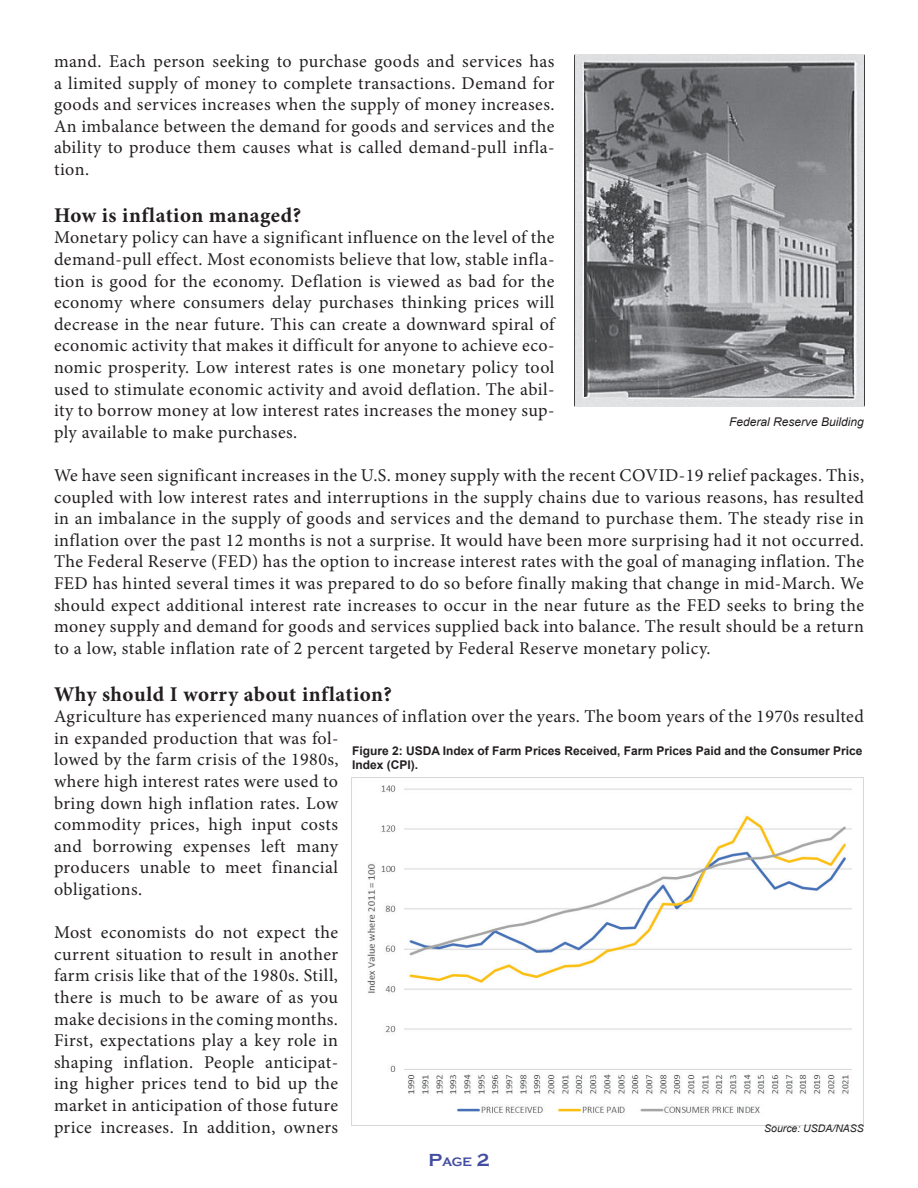
<style>
.page{position:relative;width:918px;height:1188px;background:#fff}
.page>*{position:absolute;margin:0;border:0;box-sizing:border-box;transform-origin:0 0}
.t1{font:700 21px "Minion Pro";letter-spacing:.025em;color:#231f20}
.t2{font:18px/21.6px "Minion Pro";letter-spacing:.025em;color:#231f20;text-align:justify}
.t3{font:700 12.6px "Copperplate Gothic";color:#434da0}
.t4{font:700 12px/14.4px "Arial";color:#231f20}
.t5{font:italic 12px "Arial";color:#231f20}
.t6{font:italic 10.5px "Arial";color:#231f20}
.s1{font-size:18px}
</style>
<div class="page">
<img style="left:352px;top:777px;width:512px;height:349px">
<img style="left:575px;top:54px;width:290px;height:353px">
<p class="t2" style="left:54px;top:51px;width:502px">mand. Each person seeking to purchase goods and services has a limited supply of money to complete transactions. Demand for goods and services increases when the supply of money increases.<br>An imbalance between the demand for goods and services and the ability to produce them causes what is called demand-pull infla&shy;tion.</p>
<p class="t1" style="left:54px;top:200px;width:249px">How is inflation managed?</p>
<p class="t2" style="left:54px;top:227px;width:502px">Monetary policy can have a significant influence on the level of the demand-pull effect. Most economists believe that low, stable infla&shy;tion is good for the economy. Deflation is viewed as bad for the economy where consumers delay purchases thinking prices will decrease in the near future. This can create a downward spiral of economic activity that makes it difficult for anyone to achieve eco&shy;nomic prosperity. Low interest rates is one monetary policy tool used to stimulate economic activity and avoid deflation. The abil&shy;ity to borrow money at low interest rates increases the money sup&shy;ply available to make purchases.</p>
<p class="t2" style="left:54px;top:465px;width:812px">We have seen significant increases in the U.S. money supply with the recent COVID-19 relief packages. This, coupled with low interest rates and interruptions in the supply chains due to various reasons, has resulted in an imbalance in the supply of goods and services and the demand to purchase them. The steady rise in inflation over the past 12 months is not a surprise. It would have been more surprising had it not occurred.<br>The Federal Reserve (FED) has the option to increase interest rates with the goal of managing inflation. The FED has hinted several times it was prepared to do so before finally making that change in mid-March. We should expect additional interest rate increases to occur in the near future as the FED seeks to bring the money supply and demand for goods and services supplied back into balance. The result should be a return to a low, stable inflation rate of 2 percent targeted by Federal Reserve monetary policy.</p>
<p class="t1" style="left:54px;top:679px;width:339px">Why should I worry about inflation?</p>
<p class="t2" style="left:54px;top:706px;width:812px;text-align:left">Agriculture has experienced many nuances of inflation over the years. The boom years of the 1970s resulted in expanded production that was fol-<br>lowed by the farm crisis of the 1980s,<br>where high interest rates were used to<br>bring down high inflation rates. Low<br>commodity prices, high input costs<br>and borrowing expenses left many<br>producers unable to meet financial<br>obligations.</p>
<p class="t2" style="left:54px;top:922px;width:286px">Most economists do not expect the current situation to result in another farm crisis like that of the 1980s. Still, there is much to be aware of as you make decisions in the coming months.<br>First, expectations play a key role in shaping inflation. People anticipat&shy;ing higher prices tend to bid up the market in anticipation of those future price increases. In addition, owners</p>
<p class="t3" style="left:428px;top:1155px;width:63px"><span class="s1">P</span>age <span class="s1">2</span></p>
<p class="t5" style="left:729px;top:414px;width:136px">Federal Reserve Building</p>
<p class="t4" style="left:352px;top:744px;width:512px">Figure 2: USDA Index of Farm Prices Received, Farm Prices Paid and the Consumer Price<br>Index (CPI).</p>
<p class="t6" style="left:764px;top:1121px;width:101px">Source: USDA/NASS</p>
</div>
